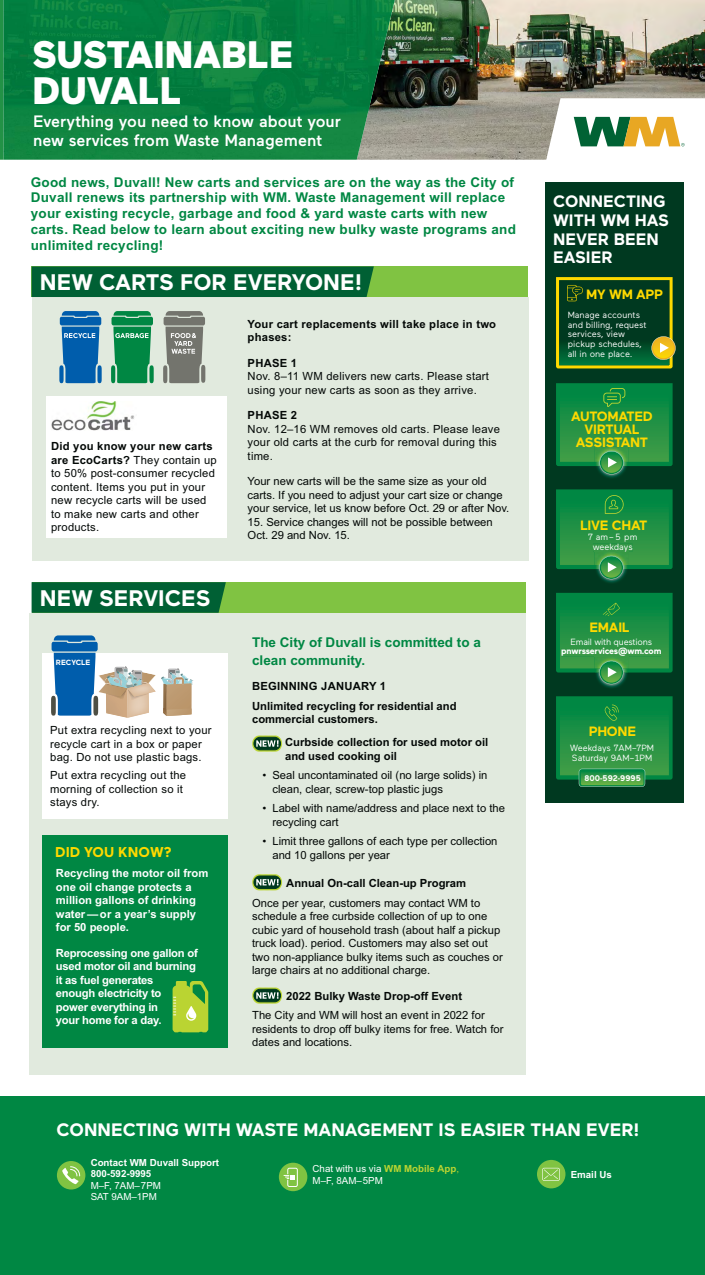
<style>
.page{position:relative;width:705px;height:1275px;background:#fff}
.page>*{position:absolute;margin:0;border:0;box-sizing:border-box;transform-origin:0 0}
.t1{font:900 38.25px/36px "Maax";color:#fff}
.t2{font:700 22.5px "Maax";color:#fff}
.t3{font:700 18px "Maax";color:#fff}
.t4{font:500 16.5px/18.8px "Maax";color:#fff}
.t5{font:700 16.5px/18.8px "Maax";color:#fff}
.t6{font:700 14.25px "Maax";color:#fed900}
.t7{font:700 13.5px/15.8px "Arial";letter-spacing:.02em;color:#008743}
.t8{font:700 13.5px/12.8px "Maax";letter-spacing:-.02em;color:#fed900;text-align:center}
.t9{font:700 13.5px/18px "Arial";color:#008743}
.t10{font:11.25px/13.5px "Arial";color:#030806}
.t11{font:11.25px/13.5px "Arial";letter-spacing:.02em;color:#030806}
.t12{font:700 11.25px/19.5px "Arial";color:#030806}
.t13{font:700 11.25px/13.5px "Arial";letter-spacing:-.02em;color:#fff}
.t14{font:700 11.25px/13.5px "Arial";color:#fff}
.t15{font:700 11.25px/13.5px "Arial";letter-spacing:.02em;color:#030806}
.t16{font:9.75px/11.2px "Arial";color:#fff}
.t17{font:700 9.75px/11.2px "Arial";color:#fff}
.t18{font:9px/9.8px "Maax";color:#fff}
.t19{font:700 9px "Maax";letter-spacing:-.02em;color:#fff}
.t20{font:9px "Maax";letter-spacing:-.02em;color:#fff}
.t21{font:700 8.25px "Maax";color:#fff}
.t22{font:700 7.5px "Maax";color:#fff}
.s1{font-weight:700}
.s2{font-weight:700;color:#bad432}
.s3{color:#bad432}
</style>
<div class="page">
<div style="left:29px;top:613px;width:496px;height:462px;background:#e1eade"></div>
<div style="left:32px;top:297px;width:496px;height:263px;background:#e1eade"></div>
<img style="left:369px;top:0;width:336px;height:160px">
<img style="left:3px;top:0;width:366px;height:160px">
<img style="left:369px;top:0;width:26px;height:110px">
<div style="left:0;top:1096px;width:705px;height:179px;background:#008743"></div>
<svg style="left:546px;top:98px;width:159px;height:62px"></svg>
<div style="left:545px;top:182px;width:139px;height:620px;background:#003920"></div>
<div style="left:32px;top:266px;width:496px;height:31px;background:#80c342"></div>
<div style="left:32px;top:266px;width:342px;height:31px;background:#006034"></div>
<div style="left:32px;top:582px;width:493px;height:31px;background:#80c342"></div>
<svg style="left:32px;top:582px;width:194px;height:31px;background:#046334"></svg>
<div style="left:57px;top:1161px;width:28px;height:29px;background:#80c342;border-radius:50%"></div>
<svg style="left:62px;top:1166px;width:18px;height:18px"></svg>
<div style="left:279px;top:1163px;width:28px;height:28px;background:#80c342;border-radius:50%"></div>
<div style="left:287px;top:1168px;width:11px;height:19px;border:1px solid #fff;border-radius:2px"></div>
<svg style="left:284px;top:1175px;width:11px;height:4px"></svg>
<div style="left:537px;top:1160px;width:28px;height:28px;background:#80c342;border-radius:50%"></div>
<svg style="left:542px;top:1168px;width:18px;height:13px"></svg>
<svg style="left:163px;top:311px;width:42px;height:72px;background:#8a8c85"></svg>
<svg style="left:111px;top:311px;width:43px;height:72px;background:#2c9a61"></svg>
<svg style="left:59px;top:311px;width:43px;height:72px;background:#2b78b6"></svg>
<svg style="left:252px;top:735px;width:30px;height:17px"></svg>
<svg style="left:252px;top:874px;width:30px;height:17px"></svg>
<svg style="left:252px;top:987px;width:30px;height:17px"></svg>
<div style="left:47px;top:397px;width:180px;height:141px;background:#fff"></div>
<img style="left:51px;top:401px;width:84px;height:30px">
<div style="left:42px;top:653px;width:185px;height:165px;background:#fff"></div>
<svg style="left:51px;top:635px;width:142px;height:83px"></svg>
<div style="left:42px;top:835px;width:185px;height:213px;background:#008743"></div>
<svg style="left:173px;top:981px;width:35px;height:51px;background:#a6cc40"></svg>
<svg style="left:556px;top:593px;width:117px;height:91px;background:#1b8842"></svg>
<svg style="left:556px;top:277px;width:120px;height:91px"></svg>
<svg style="left:556px;top:696px;width:117px;height:91px;background:#1a8c43"></svg>
<svg style="left:581px;top:770px;width:62px;height:15px"></svg>
<svg style="left:556px;top:383px;width:117px;height:92px;background:#1c8a42"></svg>
<svg style="left:556px;top:489px;width:117px;height:90px;background:#1c8942"></svg>
<h1 class="t1" style="left:32px;top:37px;width:262px">SUSTAINABLE<br>DUVALL</h1>
<h3 class="t4" style="left:33px;top:113px;width:309px">Everything you need to know about your new services from Waste Management</h3>
<p class="t7" style="left:31px;top:175px;width:487px">Good news, Duvall! New carts and services are on the way as the City of Duvall renews its partnership with WM. Waste Management will replace your existing recycle, garbage and food &amp; yard waste carts with new carts. Read below to learn about exciting new bulky waste programs and unlimited recycling!</p>
<h2 class="t2" style="left:40px;top:269px;width:324px">NEW CARTS FOR EVERYONE!</h2>
<p class="t11" style="left:51px;top:441px;width:167px"><span class="s1">Did you know your new carts are EcoCarts?</span> They contain up to 50% post-consumer recycled content. Items you put in your new recycle carts will be used to make new carts and other products.</p>
<h2 class="t2" style="left:40px;top:585px;width:172px">NEW SERVICES</h2>
<p class="t22" style="left:56px;top:658px;width:36px">RECYCLE</p>
<p class="t11" style="left:50px;top:725px;width:163px">Put extra recycling next to your recycle cart in a box or paper bag. Do not use plastic bags.</p>
<p class="t11" style="left:50px;top:770px;width:137px">Put extra recycling out the morning of collection so it stays dry.</p>
<p class="t6" style="left:55px;top:843px;width:118px">DID YOU KNOW?</p>
<p class="t14" style="left:56px;top:868px;width:154px">Recycling the motor oil from one oil change protects a million gallons of drinking water —or a year’s supply for 50 people.</p>
<p class="t13" style="left:56px;top:947px;width:143px">Reprocessing one gallon of used motor oil and burning it as fuel generates<br>enough electricity to<br>power everything in<br>your home for a day.</p>
<p class="t15" style="left:248px;top:318px;width:250px">Your cart replacements will take place in two phases:</p>
<p class="t12" style="left:248px;top:354px;width:51px">PHASE 1</p>
<p class="t11" style="left:248px;top:371px;width:243px">Nov. 8–11 WM delivers new carts. Please start using your new carts as soon as they arrive.</p>
<p class="t12" style="left:248px;top:407px;width:51px">PHASE 2</p>
<p class="t11" style="left:248px;top:423px;width:254px">Nov. 12–16 WM removes old carts. Please leave your old carts at the curb for removal during this time.</p>
<p class="t10" style="left:248px;top:476px;width:263px">Your new carts will be the same size as your old carts. If you need to adjust your cart size or change your service, let us know before Oct. 29 or after Nov.</p>
<p class="t10" style="left:248px;top:516px;width:247px">15. Service changes will not be possible between<br>Oct. 29 and Nov. 15.</p>
<p class="t9" style="left:252px;top:634px;width:230px">The City of Duvall is committed to a clean community.</p>
<p class="t12" style="left:252px;top:678px;width:206px">BEGINNING JANUARY 1<br>Unlimited recycling for residential and</p>
<p class="t12" style="left:285px;top:709px;width:205px;line-height:23.2px;text-indent:-33px">commercial customers.<br>Curbside collection for used motor oil</p>
<p class="t12" style="left:285px;top:747px;width:113px">and used cooking oil</p>
<p class="t10" style="left:272px;top:770px;width:217px;text-indent:-10px">• Seal uncontaminated oil (no large solids) in clean, clear, screw-top plastic jugs</p>
<p class="t10" style="left:272px;top:803px;width:234px;text-indent:-10px">• Label with name/address and place next to the recycling cart</p>
<p class="t10" style="left:272px;top:836px;width:227px;text-indent:-10px">• Limit three gallons of each type per collection and 10 gallons per year</p>
<p class="t12" style="left:286px;top:874px;width:182px">Annual On-call Clean-up Program</p>
<p class="t10" style="left:252px;top:897px;width:252px">Once per year, customers may contact WM to schedule a free curbside collection of up to one cubic yard of household trash (about half a pickup truck load). period. Customers may also set out two non-appliance bulky items such as couches or large chairs at no additional charge.</p>
<p class="t12" style="left:286px;top:987px;width:177px">2022 Bulky Waste Drop-off Event</p>
<p class="t10" style="left:252px;top:1010px;width:253px">The City and WM will host an event in 2022 for residents to drop off bulky items for free. Watch for dates and locations.</p>
<h3 class="t5" style="left:553px;top:192px;width:117px">CONNECTING<br>WITH WM HAS<br>NEVER BEEN<br>EASIER</h3>
<p class="t8" style="left:586px;top:288px;width:78px">MY WM APP</p>
<p class="t18" style="left:568px;top:311px;width:80px">Manage accounts and billing, request services, view pickup schedules, all in one place.</p>
<p class="t8" style="left:571px;top:410px;width:83px">AUTOMATED<br>VIRTUAL<br>ASSISTANT</p>
<p class="t8" style="left:580px;top:519px;width:69px">LIVE CHAT</p>
<p class="t18" style="left:588px;top:533px;width:51px;text-align:center">7 am – 5 pm weekda s</p>
<p class="t18" style="left:624px;top:543px;width:6px">y</p>
<p class="t8" style="left:589px;top:621px;width:42px">EMAIL</p>
<p class="t20" style="left:571px;top:638px;width:83px">Email with questions</p>
<p class="t19" style="left:561px;top:646px;width:102px">pnwrsservices wm.com</p>
<p class="t19" style="left:618px;top:646px;width:11px">@</p>
<p class="t8" style="left:589px;top:725px;width:49px">PHONE</p>
<p class="t21" style="left:585px;top:773px;width:58px">800-592-9995</p>
<p class="t18" style="left:570px;top:743px;width:85px;line-height:10.5px">Weekdays 7AM–7PM<br>Saturday 9AM–1PM</p>
<h3 class="t3" style="left:56px;top:1119px;width:585px">CONNECTING WITH WASTE MANAGEMENT IS EASIER THAN EVER!</h3>
<p class="t17" style="left:91px;top:1158px;width:130px">Contact WM Duvall Support<br>800-592-9995</p>
<p class="t16" style="left:91px;top:1180px;width:72px">M–F, 7AM–7PM<br>SAT 9AM–1PM</p>
<p class="t16" style="left:313px;top:1164px;width:148px">Chat with us via <span class="s2">WM Mobile App</span><span class="s3">,<br></span>M–F, 8AM–5PM</p>
<p class="t17" style="left:571px;top:1170px;width:43px">Email Us</p>
</div>
